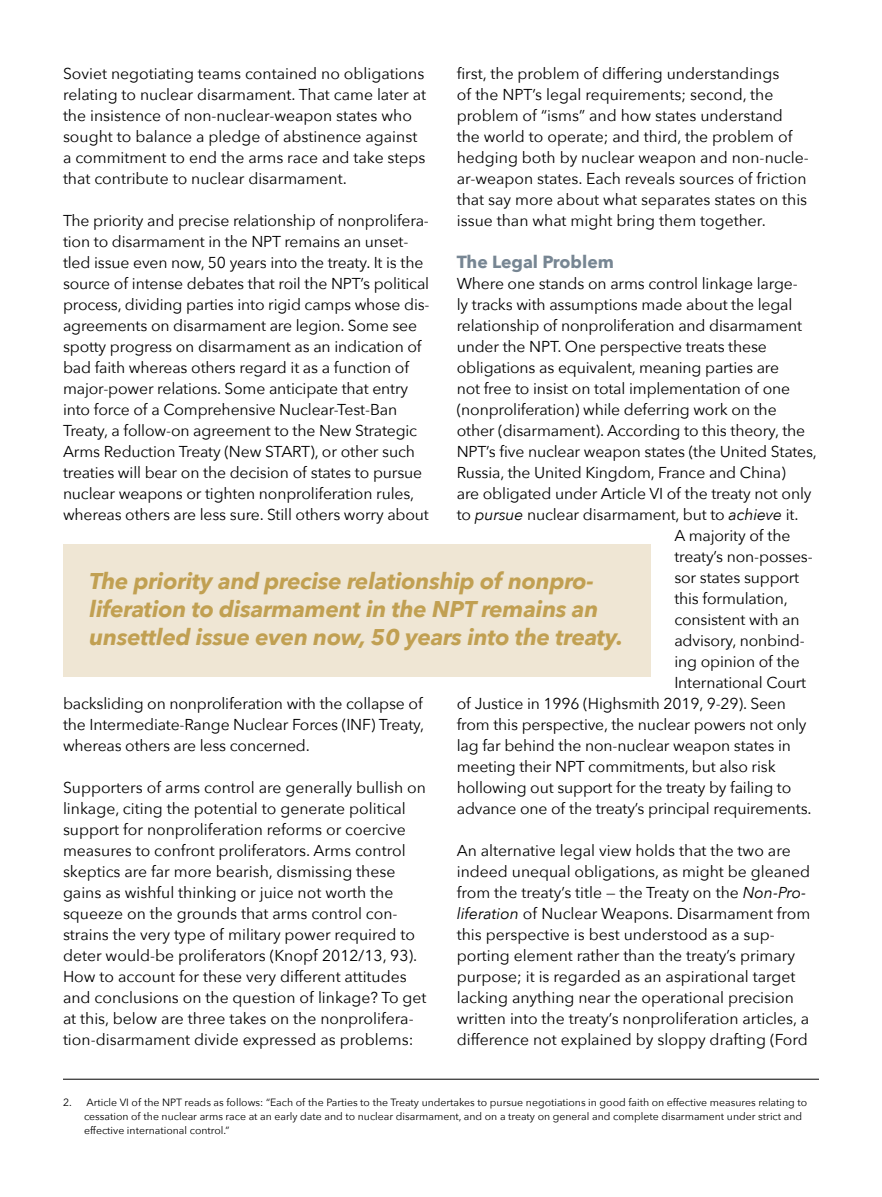
<style>
.page{position:relative;width:882px;height:1197px;background:#fff}
.page>*{position:absolute;margin:0;border:0;box-sizing:border-box;transform-origin:0 0}
.t1{font:italic 700 22.75px/28px "Avenir Next";letter-spacing:-.01em;color:#c1a052}
.t2{font:700 17.5px "Avenir Next";color:#778693}
.t3{font:15.75px/21px "Avenir Next";letter-spacing:-.01em;color:#000}
.t4{font:10.5px/14px "Avenir Next";color:#000}
.s1{font-style:italic}
</style>
<div class="page">
<div style="left:64px;top:544px;width:587px;height:132px;background:#efe6d4"></div>
<hr style="left:63px;top:1079px;width:756px;height:1px;background:#000">
<p class="t3" style="left:457px;top:62px;width:354px">first, the problem of differing understandings<br>of the NPT’s legal requirements; second, the problem of “isms” and how states understand the world to operate; and third, the problem of hedging both by nuclear weapon and non-nucle&shy;ar-weapon states. Each reveals sources of friction that say more about what separates states on this issue than what might bring them together.</p>
<p class="t2" style="left:457px;top:246px;width:159px">The Legal Problem</p>
<p class="t3" style="left:457px;top:272px;width:343px">Where one stands on arms control linkage large-</p>
<p class="t3" style="left:457px;top:293px;width:337px">ly tracks with assumptions made about the legal</p>
<p class="t3" style="left:457px;top:314px;width:347px">relationship of nonproliferation and disarmament</p>
<p class="t3" style="left:457px;top:335px;width:312px">under the NPT. One perspective treats these</p>
<p class="t3" style="left:457px;top:356px;width:324px">obligations as equivalent, meaning parties are</p>
<p class="t3" style="left:457px;top:377px;width:335px">not free to insist on total implementation of one</p>
<p class="t3" style="left:457px;top:398px;width:321px">(nonproliferation) while deferring work on the</p>
<p class="t3" style="left:457px;top:419px;width:350px">other (disarmament). According to this theory, the</p>
<p class="t3" style="left:457px;top:440px;width:362px">NPT’s five nuclear weapon states (the United States,</p>
<p class="t3" style="left:457px;top:461px;width:331px">Russia, the United Kingdom, France and China)</p>
<p class="t3" style="left:457px;top:482px;width:356px">are obligated under Article VI of the treaty not only</p>
<p class="t3" style="left:457px;top:503px;width:343px">to <span class="s1">pursue</span> nuclear disarmament, but to <span class="s1">achieve</span> it.</p>
<p class="t3" style="left:674px;top:524px;width:118px">A majority of the</p>
<p class="t3" style="left:674px;top:545px;width:140px">treaty’s non-posses-</p>
<p class="t3" style="left:674px;top:566px;width:126px">sor states support</p>
<p class="t3" style="left:674px;top:587px;width:115px">this formulation,</p>
<p class="t3" style="left:674px;top:608px;width:127px">consistent with an</p>
<p class="t3" style="left:674px;top:629px;width:132px">advisory, nonbind-</p>
<p class="t3" style="left:674px;top:650px;width:127px">ing opinion of the</p>
<p class="t3" style="left:674px;top:671px;width:133px">International Court</p>
<p class="t3" style="left:457px;top:692px;width:331px">of Justice in 1996 (Highsmith 2019, 9-29). Seen</p>
<p class="t3" style="left:457px;top:713px;width:351px">from this perspective, the nuclear powers not only</p>
<p class="t3" style="left:457px;top:734px;width:336px">lag far behind the non-nuclear weapon states in</p>
<p class="t3" style="left:457px;top:755px;width:320px">meeting their NPT commitments, but also risk</p>
<p class="t3" style="left:457px;top:776px;width:336px">hollowing out support for the treaty by failing to</p>
<p class="t3" style="left:457px;top:797px;width:356px">advance one of the treaty’s principal requirements.</p>
<p class="t3" style="left:457px;top:839px;width:355px">An alternative legal view holds that the two are indeed unequal obligations, as might be gleaned from the treaty’s title — the Treaty on the <span class="s1">Non-Pro&shy;liferation</span> of Nuclear Weapons. Disarmament from this perspective is best understood as a sup&shy;porting element rather than the treaty’s primary purpose; it is regarded as an aspirational target lacking anything near the operational precision written into the treaty’s nonproliferation articles, a difference not explained by sloppy drafting (Ford</p>
<p class="t3" style="left:63px;top:62px;width:365px">Soviet negotiating teams contained no obligations relating to nuclear disarmament. That came later at the insistence of non-nuclear-weapon states who sought to balance a pledge of abstinence against a commitment to end the arms race and take steps that contribute to nuclear disarmament.</p>
<p class="t3" style="left:63px;top:209px;width:368px">The priority and precise relationship of nonprolifera&shy;tion to disarmament in the NPT remains an unset&shy;tled issue even now, 50 years into the treaty. It is the source of intense debates that roil the NPT’s political process, dividing parties into rigid camps whose dis&shy;agreements on disarmament are legion. Some see spotty progress on disarmament as an indication of bad faith whereas others regard it as a function of major-power relations. Some anticipate that entry into force of a Comprehensive Nuclear-Test-Ban Treaty, a follow-on agreement to the New Strategic Arms Reduction Treaty (New START), or other such treaties will bear on the decision of states to pursue nuclear weapons or tighten nonproliferation rules, whereas others are less sure. Still others worry about</p>
<h1 class="t1" style="left:90px;top:567px;width:535px">The priority and precise relationship of nonpro&shy;liferation to disarmament in the NPT remains an unsettled issue even now, 50 years into the treaty.</h1>
<p class="t3" style="left:63px;top:692px;width:363px;text-align:justify">backsliding on nonproliferation with the collapse of the Intermediate-Range Nuclear Forces (INF) Treaty, whereas others are less concerned.</p>
<p class="t3" style="left:63px;top:776px;width:365px">Supporters of arms control are generally bullish on linkage, citing the potential to generate political support for nonproliferation reforms or coercive measures to confront proliferators. Arms control skeptics are far more bearish, dismissing these gains as wishful thinking or juice not worth the squeeze on the grounds that arms control con&shy;strains the very type of military power required to deter would-be proliferators (Knopf 2012/13, 93).<br>How to account for these very different attitudes and conclusions on the question of linkage? To get at this, below are three takes on the nonprolifera&shy;tion-disarmament divide expressed as problems:</p>
<p class="t4" style="left:84px;top:1094px;width:725px;text-indent:-21px">2. Article VI of the NPT reads as follows: “Each of the Parties to the Treaty undertakes to pursue negotiations in good faith on effective measures relating to cessation of the nuclear arms race at an early date and to nuclear disarmament, and on a treaty on general and complete disarmament under strict and effective international control.”</p>
</div>
